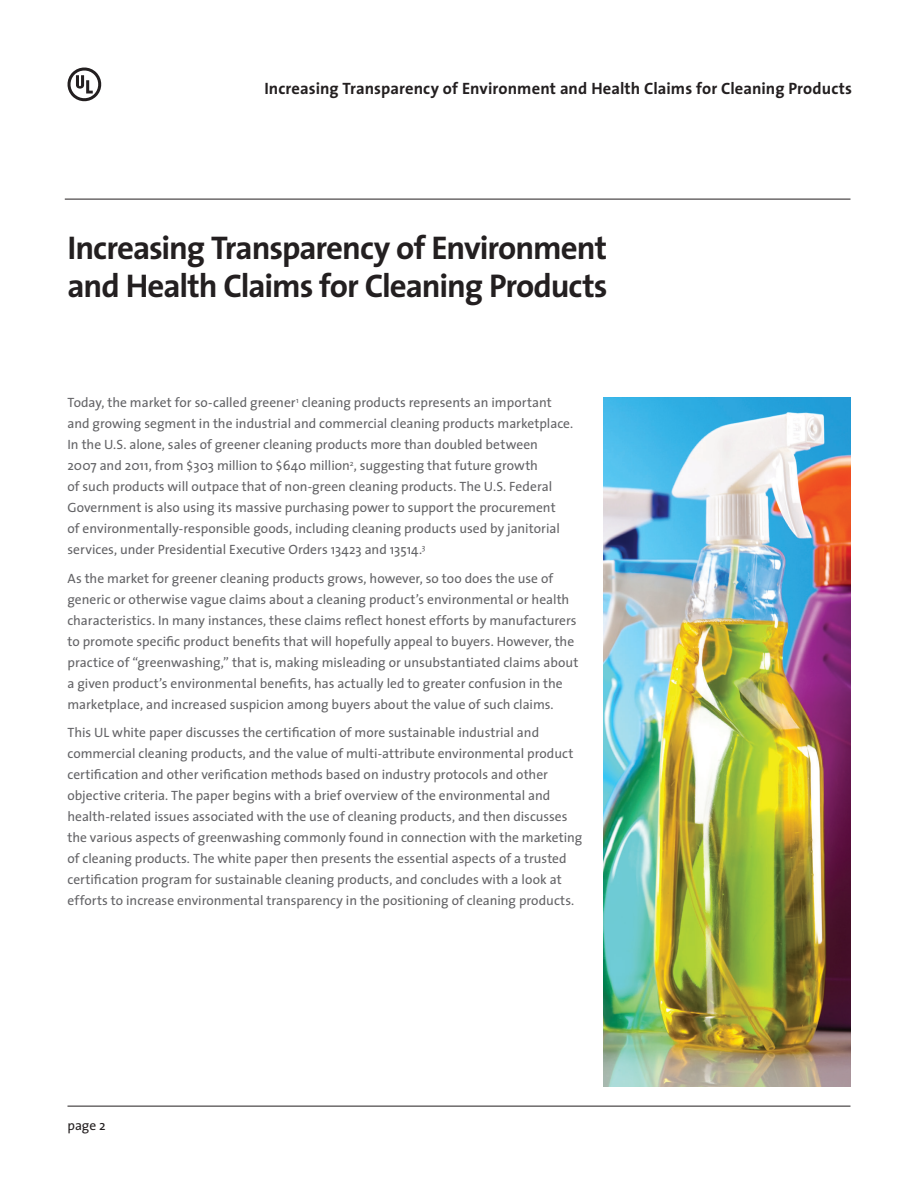
<style>
.page{position:relative;width:918px;height:1188px;background:#fff}
.page>*{position:absolute;margin:0;border:0;box-sizing:border-box;transform-origin:0 0}
.t1{font:700 33px/37.5px "The Sans";letter-spacing:-.03em;color:#231f20}
.t2{font:700 16.5px "The Sans";letter-spacing:.005em;color:#231f20}
.t3{font:13.5px/21px "The Sans";color:#636366}
.t4{font:13.5px "The Sans";color:#231f20}
</style>
<div class="page">
<svg style="left:67px;top:67px;width:35px;height:35px"></svg>
<hr style="left:65px;top:199px;width:785px;height:1px;background:#231f20">
<hr style="left:68px;top:1106px;width:782px;height:1px;background:#231f20">
<img style="left:604px;top:397px;width:246px;height:689px">
<p class="t2" style="left:264px;top:74px;width:589px">Increasing Transparency of Environment and Health Claims for Cleaning Products</p>
<h1 class="t1" style="left:68px;top:229px;width:542px">Increasing Transparency of Environment and Health Claims for Cleaning Products</h1>
<p class="t3" style="left:68px;top:392px;width:507px">Today, the market for so-called greener<sup>1</sup> cleaning products represents an important and growing segment in the industrial and commercial cleaning products marketplace.<br>In the U.S. alone, sales of greener cleaning products more than doubled between<br>2007 and 2011, from $303 million to $640 million<sup>2</sup>, suggesting that future growth<br>of such products will outpace that of non-green cleaning products. The U.S. Federal Government is also using its massive purchasing power to support the procurement<br>of environmentally-responsible goods, including cleaning products used by janitorial services, under Presidential Executive Orders 13423 and 13514.<sup>3</sup></p>
<p class="t3" style="left:68px;top:567px;width:512px">As the market for greener cleaning products grows, however, so too does the use of generic or otherwise vague claims about a cleaning product’s environmental or health characteristics. In many instances, these claims reflect honest efforts by manufacturers to promote specific product benefits that will hopefully appeal to buyers. However, the practice of “greenwashing,” that is, making misleading or unsubstantiated claims about a given product’s environmental benefits, has actually led to greater confusion in the marketplace, and increased suspicion among buyers about the value of such claims.</p>
<p class="t3" style="left:68px;top:722px;width:516px">This UL white paper discusses the certification of more sustainable industrial and commercial cleaning products, and the value of multi-attribute environmental product certification and other verification methods based on industry protocols and other objective criteria. The paper begins with a brief overview of the environmental and health-related issues associated with the use of cleaning products, and then discusses the various aspects of greenwashing commonly found in connection with the marketing of cleaning products. The white paper then presents the essential aspects of a trusted certification program for sustainable cleaning products, and concludes with a look at efforts to increase environmental transparency in the positioning of cleaning products.</p>
<p class="t4" style="left:68px;top:1115px;width:40px">page 2</p>
</div>
